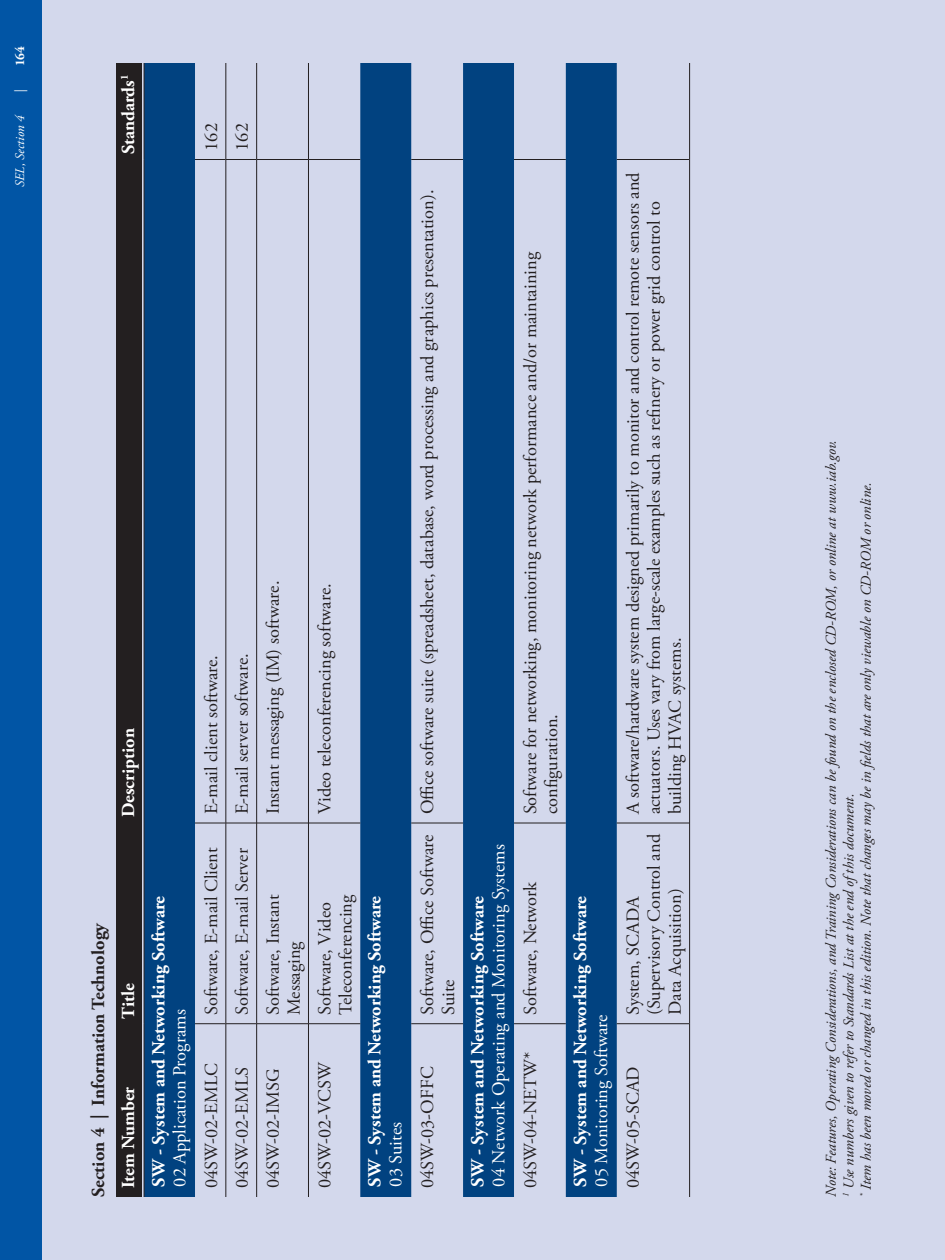
<style>
.page{position:relative;width:945px;height:1260px;background:#d3d8ec}
.page>*{position:absolute;margin:0;border:0;box-sizing:border-box;transform-origin:0 0}
.t1{font:18.38px/21px "Adobe Garamond Pro";color:#231f20}
.t2{font:700 18.38px "Adobe Garamond Pro";color:#fff}
.t3{font:18.38px "Adobe Garamond Pro";color:#fff}
.t4{font:700 18.38px "Adobe Garamond Pro";color:#231f20}
.t5{font:italic 14.88px/17.5px "Adobe Garamond Pro";color:#231f20}
.t6{font:italic 13.12px "Adobe Garamond Pro";color:#fff}
.t7{font:700 13.12px "Adobe Garamond Pro";color:#fff}
</style>
<div class="page">
<div style="left:0;top:0;width:42px;height:1260px;background:#0155a5"></div>
<div style="left:117px;top:63px;width:25px;height:1134px;background:#231f20"></div>
<svg style="left:145px;top:63px;width:472px;height:1134px"></svg>
<hr style="left:195px;top:1023px;width:31px;height:1px;background:#231f20">
<hr style="left:195px;top:823px;width:31px;height:1px;background:#231f20">
<hr style="left:195px;top:159px;width:31px;height:1px;background:#231f20">
<hr style="left:226px;top:1024px;width:1px;height:173px;background:#231f20">
<hr style="left:226px;top:823px;width:1px;height:201px;background:#231f20">
<hr style="left:226px;top:1023px;width:30px;height:1px;background:#231f20">
<hr style="left:226px;top:160px;width:1px;height:663px;background:#231f20">
<hr style="left:226px;top:823px;width:30px;height:1px;background:#231f20">
<hr style="left:226px;top:63px;width:1px;height:97px;background:#231f20">
<hr style="left:226px;top:159px;width:30px;height:1px;background:#231f20">
<hr style="left:256px;top:1024px;width:1px;height:173px;background:#231f20">
<hr style="left:256px;top:823px;width:1px;height:201px;background:#231f20">
<hr style="left:257px;top:1023px;width:51px;height:1px;background:#231f20">
<hr style="left:256px;top:160px;width:1px;height:663px;background:#231f20">
<hr style="left:257px;top:823px;width:51px;height:1px;background:#231f20">
<hr style="left:256px;top:63px;width:1px;height:97px;background:#231f20">
<hr style="left:257px;top:159px;width:51px;height:1px;background:#231f20">
<hr style="left:308px;top:1024px;width:1px;height:173px;background:#231f20">
<hr style="left:308px;top:823px;width:1px;height:201px;background:#231f20">
<hr style="left:309px;top:1023px;width:51px;height:1px;background:#231f20">
<hr style="left:308px;top:160px;width:1px;height:663px;background:#231f20">
<hr style="left:309px;top:823px;width:51px;height:1px;background:#231f20">
<hr style="left:308px;top:63px;width:1px;height:97px;background:#231f20">
<hr style="left:309px;top:159px;width:51px;height:1px;background:#231f20">
<hr style="left:411px;top:1023px;width:52px;height:1px;background:#231f20">
<hr style="left:411px;top:823px;width:52px;height:1px;background:#231f20">
<hr style="left:411px;top:159px;width:52px;height:1px;background:#231f20">
<hr style="left:514px;top:1023px;width:52px;height:1px;background:#231f20">
<hr style="left:514px;top:823px;width:52px;height:1px;background:#231f20">
<hr style="left:514px;top:159px;width:52px;height:1px;background:#231f20">
<hr style="left:617px;top:1023px;width:72px;height:1px;background:#231f20">
<hr style="left:617px;top:823px;width:72px;height:1px;background:#231f20">
<hr style="left:617px;top:159px;width:72px;height:1px;background:#231f20">
<hr style="left:689px;top:1024px;width:1px;height:173px;background:#231f20">
<hr style="left:689px;top:823px;width:1px;height:201px;background:#231f20">
<hr style="left:689px;top:160px;width:1px;height:663px;background:#231f20">
<hr style="left:689px;top:63px;width:1px;height:97px;background:#231f20">
<hr style="left:144px;top:1024px;width:1px;height:173px;background:#231f20">
<hr style="left:144px;top:823px;width:1px;height:201px;background:#231f20">
<hr style="left:144px;top:160px;width:1px;height:663px;background:#231f20">
<hr style="left:144px;top:63px;width:1px;height:97px;background:#231f20">
<p class="t7" style="left:12px;top:66px;width:22px;rotate:-90deg">164</p>
<p class="t6" style="left:12px;top:93px;width:5px;rotate:-90deg">|</p>
<p class="t6" style="left:12px;top:187px;width:74px;rotate:-90deg">SEL, Section 4</p>
<p class="t2" style="left:118px;top:154px;width:81px;rotate:-90deg">Standards<sup>1</sup></p>
<p class="t1" style="left:201px;top:151px;width:29px;rotate:-90deg">162</p>
<p class="t1" style="left:232px;top:151px;width:29px;rotate:-90deg">162</p>
<p class="t2" style="left:118px;top:817px;width:91px;rotate:-90deg">Description</p>
<p class="t4" style="left:88px;top:1197px;width:276px;rotate:-90deg">Section 4 | Information Technology</p>
<p class="t2" style="left:118px;top:1019px;width:37px;rotate:-90deg">Title</p>
<p class="t2" style="left:118px;top:1188px;width:103px;rotate:-90deg">Item Number</p>
<p class="t2" style="left:148px;top:1187px;width:292px;rotate:-90deg">SW - System and Networking Software</p>
<p class="t3" style="left:169px;top:1187px;width:178px;rotate:-90deg">02 Application Programs</p>
<p class="t1" style="left:201px;top:814px;width:161px;rotate:-90deg">E-mail client software.</p>
<p class="t1" style="left:201px;top:1015px;width:169px;rotate:-90deg">Software, E-mail Client</p>
<p class="t1" style="left:201px;top:1188px;width:126px;rotate:-90deg">04SW-02-EMLC</p>
<p class="t1" style="left:232px;top:814px;width:162px;rotate:-90deg">E-mail server software.</p>
<p class="t1" style="left:232px;top:1015px;width:168px;rotate:-90deg">Software, E-mail Server</p>
<p class="t1" style="left:232px;top:1188px;width:123px;rotate:-90deg">04SW-02-EMLS</p>
<p class="t1" style="left:263px;top:814px;width:235px;rotate:-90deg">Instant messaging (IM) software.</p>
<p class="t1" style="left:315px;top:814px;width:232px;rotate:-90deg">Video teleconferencing software.</p>
<p class="t1" style="left:263px;top:1015px;width:122px;rotate:-90deg">Software, Instant<br>Messaging</p>
<p class="t1" style="left:263px;top:1188px;width:122px;rotate:-90deg">04SW-02-IMSG</p>
<p class="t1" style="left:315px;top:1015px;width:122px;rotate:-90deg">Software, Video<br>Teleconferencing</p>
<p class="t1" style="left:315px;top:1188px;width:128px;rotate:-90deg">04SW-02-VCSW</p>
<p class="t2" style="left:364px;top:1187px;width:292px;rotate:-90deg">SW - System and Networking Software</p>
<p class="t3" style="left:385px;top:1187px;width:66px;rotate:-90deg">03 Suites</p>
<p class="t1" style="left:418px;top:814px;width:626px;rotate:-90deg">Office software suite (spreadsheet, database, word processing and graphics presentation).</p>
<p class="t1" style="left:418px;top:1015px;width:182px;rotate:-90deg">Software, Office Software<br>Suite</p>
<p class="t1" style="left:418px;top:1188px;width:123px;rotate:-90deg">04SW-03-OFFC</p>
<p class="t3" style="left:488px;top:1187px;width:344px;rotate:-90deg">04 Network Operating and Monitoring Systems</p>
<p class="t2" style="left:467px;top:1187px;width:292px;rotate:-90deg">SW - System and Networking Software</p>
<p class="t1" style="left:520px;top:814px;width:564px;rotate:-90deg">Software for networking, monitoring network performance and/or maintaining configuration.</p>
<p class="t1" style="left:520px;top:1015px;width:135px;rotate:-90deg">Software, Network</p>
<p class="t1" style="left:520px;top:1188px;width:138px;rotate:-90deg">04SW-04-NETW*</p>
<p class="t2" style="left:570px;top:1187px;width:292px;rotate:-90deg">SW - System and Networking Software</p>
<p class="t3" style="left:590px;top:1187px;width:173px;rotate:-90deg">05 Monitoring Software</p>
<p class="t1" style="left:623px;top:814px;width:644px;rotate:-90deg">A software/hardware system designed primarily to monitor and control remote sensors and actuators. Uses vary from large-scale examples such as refinery or power grid control to building HVAC systems.</p>
<p class="t1" style="left:623px;top:1015px;width:182px;rotate:-90deg">System, SCADA (Supervisory Control and<br>Data Acquisition)</p>
<p class="t1" style="left:623px;top:1188px;width:123px;rotate:-90deg">04SW-05-SCAD</p>
<p class="t5" style="left:823px;top:1197px;width:758px;rotate:-90deg">Note: Features, Operating Considerations, and Training Considerations can be found on the enclosed CD-ROM, or online at www.iab.gov.<br><sup>1</sup> Use numbers given to refer to Standards List at the end ofthis document.<br><sup>*</sup> Item has been moved or changed in this edition. Note that changes may be in fields that are only viewable on CD-ROM or online.</p>
</div>
